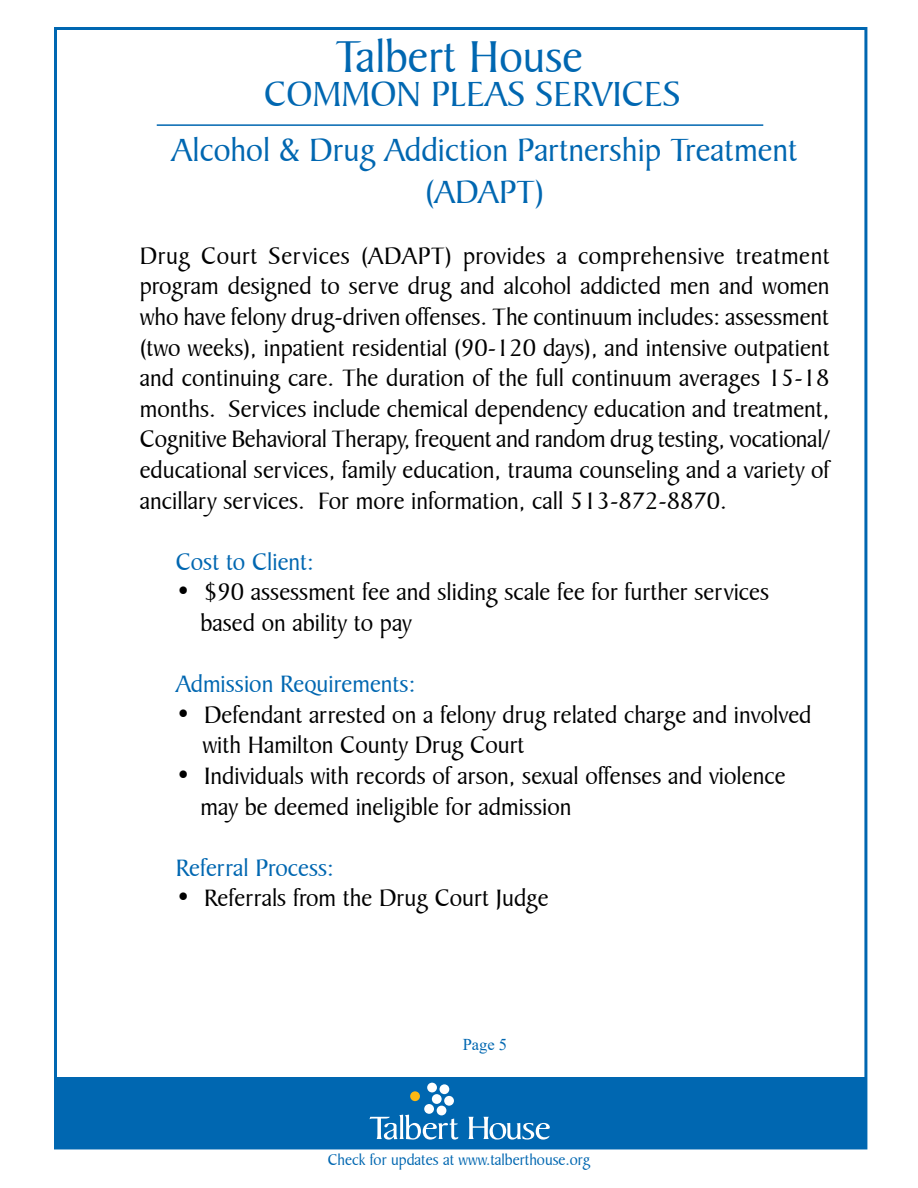
<style>
.page{position:relative;width:918px;height:1188px;background:#fff}
.page>*{position:absolute;margin:0;border:0;box-sizing:border-box;transform-origin:0 0}
.t1{font:48px "Baker Signet BT";color:#0067b1}
.t2{font:37.5px "Baker Signet BT";color:#0067b1}
.t3{font:34.5px/41.4px "Baker Signet BT";color:#0067b1;text-align:center}
.t4{font:25.5px/30.6px "Baker Signet BT";color:#000}
.t5{font:25.5px "Baker Signet BT";color:#0067b1}
.t6{font:16.5px "Baker Signet BT";color:#0067b1}
.t7{font:16.5px "Times New Roman";color:#0067b1}
</style>
<div class="page">
<div style="left:54px;top:1077px;width:811px;height:72px;background:#0067b1"></div>
<hr style="left:157px;top:124px;width:606px;height:2px;background:#0067b1">
<svg style="left:468px;top:1117px;width:82px;height:23px"></svg>
<div style="left:444px;top:1096px;width:10px;height:10px;background:#fff;border-radius:50%"></div>
<div style="left:440px;top:1084px;width:9px;height:10px;background:#fff;border-radius:50%"></div>
<div style="left:437px;top:1106px;width:9px;height:9px;background:#fff;border-radius:50%"></div>
<div style="left:432px;top:1094px;width:10px;height:10px;background:#fff;border-radius:50%"></div>
<div style="left:427px;top:1083px;width:10px;height:9px;background:#fff;border-radius:50%"></div>
<div style="left:424px;top:1104px;width:10px;height:10px;background:#fff;border-radius:50%"></div>
<div style="left:410px;top:1091px;width:10px;height:10px;background:#fdb913;border-radius:50%"></div>
<svg style="left:370px;top:1115px;width:88px;height:25px"></svg>
<h1 class="t1" style="left:335px;top:28px;width:249px">Talbert House</h1>
<h2 class="t2" style="left:264px;top:71px;width:418px">COMMON PLEAS SERVICES</h2>
<h3 class="t3" style="left:172px;top:130px;width:628px">Alcohol &amp; Drug Addiction Partnership Treatment (ADAPT)</h3>
<p class="t4" style="left:140px;top:241px;width:692px;text-align:justify">Drug Court Services (ADAPT) provides a comprehensive treatment program designed to serve drug and alcohol addicted men and women who have felony drug-driven offenses. The continuum includes: assessment (two weeks), inpatient residential (90-120 days), and intensive outpatient and continuing care. The duration of the full continuum averages 15-18 months. Services include chemical dependency education and treatment, Cognitive Behavioral Therapy, frequent and random drug testing, vocational/ educational services, family education, trauma counseling and a variety of ancillary services. For more information, call 513-872-8870.</p>
<p class="t5" style="left:176px;top:546px;width:140px">Cost to Client:</p>
<p class="t4" style="left:200px;top:577px;width:570px;text-indent:-25px">• $90 assessment fee and sliding scale fee for further services based on ability to pay</p>
<p class="t5" style="left:176px;top:669px;width:241px">Admission Requirements:</p>
<p class="t4" style="left:203px;top:700px;width:610px;text-indent:-27px">• Defendant arrested on a felony drug related charge and involved with Hamilton County Drug Court</p>
<p class="t4" style="left:200px;top:761px;width:587px;text-indent:-25px">• Individuals with records of arson, sexual offenses and violence may be deemed ineligible for admission</p>
<p class="t5" style="left:176px;top:852px;width:160px">Referral Process:</p>
<p class="t4" style="left:176px;top:883px;width:374px">• Referrals from the Drug Court Judge</p>
<p class="t7" style="left:463px;top:1033px;width:46px">Page 5</p>
<p class="t6" style="left:328px;top:1150px;width:264px">Check for updates at www.talberthouse.org</p>
</div>
